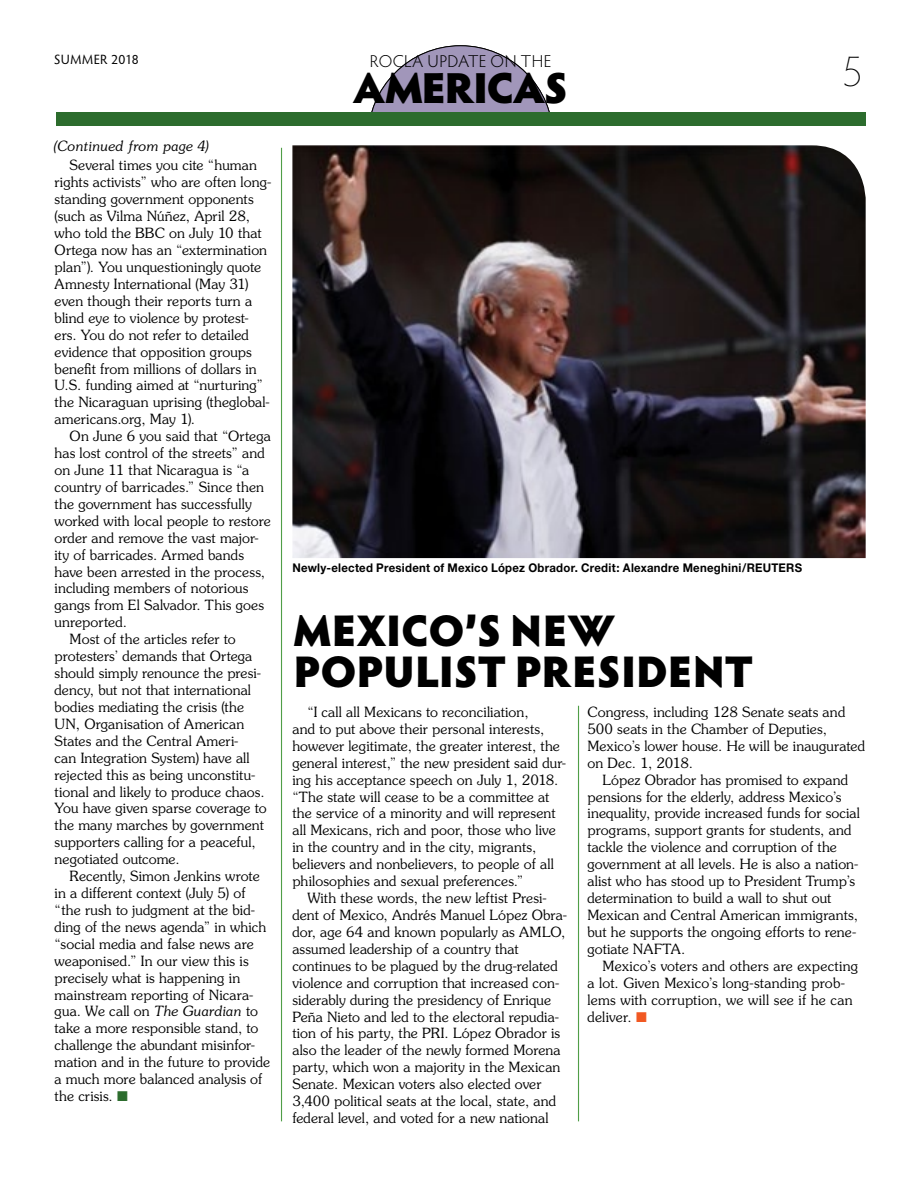
<style>
.page{position:relative;width:918px;height:1188px;background:#fff}
.page>*{position:absolute;margin:0;border:0;box-sizing:border-box;transform-origin:0 0}
.t1{font:900 44.4px/41.4px "Hypatia Sans Pro";color:#000}
.t2{font:900 43.5px "Hypatia Sans Pro";letter-spacing:-.035em;color:#000}
.t3{font:200 43.5px "Hypatia Sans Pro";color:#000}
.t4{font:300 17.25px "Hypatia Sans Pro";letter-spacing:.025em;color:#000}
.t5{font:300 14.1px/17px "Souvenir";letter-spacing:.005em;color:#000}
.t6{font:italic 300 14.1px "Souvenir";letter-spacing:-.005em;color:#000}
.t7{font:13.5px "Hypatia Sans Pro";letter-spacing:.03em;color:#000}
.t8{font:700 12px "Helvetica Neue";letter-spacing:.025em;color:#000;scale:.95 1}
.s1{font-style:italic}
.s2{color:#2c6c2d}
.s3{color:#f15822}
</style>
<div class="page">
<div style="left:368px;top:46px;width:185px;height:185px;background:#a196ba;border-radius:50%"></div>
<div style="left:340px;top:120px;width:239px;height:129px;background:#fff"></div>
<div style="left:56px;top:112px;width:810px;height:14px;background:#2c6c2d"></div>
<img style="left:292px;top:145px;width:574px;height:413px">
<hr style="left:281px;top:148px;width:1px;height:973px;background:#509e47">
<hr style="left:578px;top:706px;width:1px;height:415px;background:#509e47">
<p class="t7" style="left:54px;top:50px;width:86px">SUMMER 2018</p>
<p class="t6" style="left:54px;top:137px;width:156px">(Continued from page 4)</p>
<p class="t5" style="left:55px;top:157px;width:218px;text-indent:15px">Several times you cite “human rights activists” who are often long&shy;standing government opponents (such as Vilma Núñez, April 28, who told the BBC on July 10 that<br>Ortega now has an “extermination plan”). You unquestioningly quote<br>Amnesty International (May 31) even though their reports turn a blind eye to violence by protest&shy;ers. You do not refer to detailed evidence that opposition groups benefit from millions of dollars in<br>U.S. funding aimed at “nurturing” the Nicaraguan uprising (theglobal&shy;americans.org, May 1).</p>
<p class="t5" style="left:70px;top:427px;width:203px">On June 6 you said that “Ortega</p>
<p class="t5" style="left:55px;top:444px;width:212px">has lost control of the streets” and</p>
<p class="t5" style="left:55px;top:461px;width:196px">on June 11 that Nicaragua is “a</p>
<p class="t5" style="left:55px;top:478px;width:211px">country of barricades.” Since then</p>
<p class="t5" style="left:55px;top:495px;width:199px">the government has successfully</p>
<p class="t5" style="left:55px;top:512px;width:218px">worked with local people to restore</p>
<p class="t5" style="left:55px;top:529px;width:206px">order and remove the vast major-</p>
<p class="t5" style="left:55px;top:546px;width:191px">ity of barricades. Armed bands</p>
<p class="t5" style="left:55px;top:563px;width:212px">have been arrested in the process,</p>
<p class="t5" style="left:55px;top:580px;width:195px">including members of notorious</p>
<p class="t5" style="left:55px;top:597px;width:211px">gangs from El Salvador. This goes</p>
<p class="t5" style="left:55px;top:613px;width:74px">unreported.</p>
<p class="t5" style="left:70px;top:630px;width:168px">Most of the articles refer to</p>
<p class="t5" style="left:55px;top:647px;width:199px">protesters’ demands that Ortega</p>
<p class="t5" style="left:55px;top:664px;width:208px">should simply renounce the presi-</p>
<p class="t5" style="left:55px;top:681px;width:198px">dency, but not that international</p>
<p class="t5" style="left:55px;top:698px;width:191px">bodies mediating the crisis (the</p>
<p class="t5" style="left:55px;top:715px;width:191px">UN, Organisation of American</p>
<p class="t5" style="left:55px;top:732px;width:185px">States and the Central Ameri-</p>
<p class="t5" style="left:55px;top:749px;width:197px">can Integration System) have all</p>
<p class="t5" style="left:55px;top:766px;width:202px">rejected this as being unconstitu-</p>
<p class="t5" style="left:55px;top:783px;width:212px">tional and likely to produce chaos.</p>
<p class="t5" style="left:55px;top:800px;width:214px">You have given sparse coverage to</p>
<p class="t5" style="left:55px;top:816px;width:211px">the many marches by government</p>
<p class="t5" style="left:55px;top:833px;width:203px">supporters calling for a peaceful,</p>
<p class="t5" style="left:55px;top:850px;width:127px">negotiated outcome.</p>
<p class="t5" style="left:70px;top:867px;width:192px">Recently, Simon Jenkins wrote</p>
<p class="t5" style="left:55px;top:884px;width:193px">in a different context (July 5) of</p>
<p class="t5" style="left:55px;top:901px;width:202px">“the rush to judgment at the bid-</p>
<p class="t5" style="left:55px;top:918px;width:213px">ding of the news agenda” in which</p>
<p class="t5" style="left:55px;top:935px;width:201px">“social media and false news are</p>
<p class="t5" style="left:55px;top:952px;width:196px">weaponised.” In our view this is</p>
<p class="t5" style="left:55px;top:969px;width:187px">precisely what is happening in</p>
<p class="t5" style="left:55px;top:986px;width:200px">mainstream reporting of Nicara-</p>
<p class="t5" style="left:55px;top:1003px;width:205px">gua. We call on <span class="s1">The Guardian</span> to</p>
<p class="t5" style="left:55px;top:1020px;width:205px">take a more responsible stand, to</p>
<p class="t5" style="left:55px;top:1036px;width:202px">challenge the abundant misinfor-</p>
<p class="t5" style="left:55px;top:1053px;width:217px">mation and in the future to provide</p>
<p class="t5" style="left:55px;top:1070px;width:209px">a much more balanced analysis of</p>
<p class="t5" style="left:55px;top:1087px;width:75px">the crisis. <span class="s2">■</span></p>
<p class="t4" style="left:370px;top:50px;width:183px">ROCLA UPDATE ON THE</p>
<h2 class="t2" style="left:353px;top:56px;width:217px">AMERICAS</h2>
<h2 class="t3" style="left:842px;top:43px;width:23px">5</h2>
<p class="t8" style="left:292px;top:561px;width:538px">Newly-elected President of Mexico López Obrador. Credit: Alexandre Meneghini/REUTERS</p>
<h1 class="t1" style="left:294px;top:607px;width:461px">MEXICO’S NEW<br>POPULIST PRESIDENT</h1>
<p class="t5" style="left:588px;top:703px;width:279px">Congress, including 128 Senate seats and 500 seats in the Chamber of Deputies, Mexico’s lower house. He will be inaugurated on Dec. 1, 2018.</p>
<p class="t5" style="left:588px;top:771px;width:274px;text-indent:15px">López Obrador has promised to expand pensions for the elderly, address Mexico’s inequality, provide increased funds for social programs, support grants for students, and tackle the violence and corruption of the government at all levels. He is also a nation&shy;alist who has stood up to President Trump’s determination to build a wall to shut out Mexican and Central American immigrants, but he supports the ongoing efforts to rene&shy;gotiate NAFTA.</p>
<p class="t5" style="left:588px;top:957px;width:272px;text-indent:15px">Mexico’s voters and others are expecting a lot. Given Mexico’s long-standing prob&shy;lems with corruption, we will see if he can deliver. <span class="s3">■</span></p>
<p class="t5" style="left:292px;top:703px;width:275px;text-indent:15px">“I call all Mexicans to reconciliation,<br>and to put above their personal interests, however legitimate, the greater interest, the general interest,” the new president said dur&shy;ing his acceptance speech on July 1, 2018. “The state will cease to be a committee at the service of a minority and will represent all Mexicans, rich and poor, those who live in the country and in the city, migrants, believers and nonbelievers, to people of all philosophies and sexual preferences.”</p>
<p class="t5" style="left:292px;top:889px;width:276px;text-indent:15px">With these words, the new leftist Presi&shy;dent of Mexico, Andrés Manuel López Obra&shy;dor, age 64 and known popularly as AMLO, assumed leadership of a country that continues to be plagued by the drug-related violence and corruption that increased con&shy;siderably during the presidency of Enrique Peña Nieto and led to the electoral repudia&shy;tion of his party, the PRI. López Obrador is also the leader of the newly formed Morena party, which won a majority in the Mexican Senate. Mexican voters also elected over 3,400 political seats at the local, state, and federal level, and voted for a new national</p>
</div>
